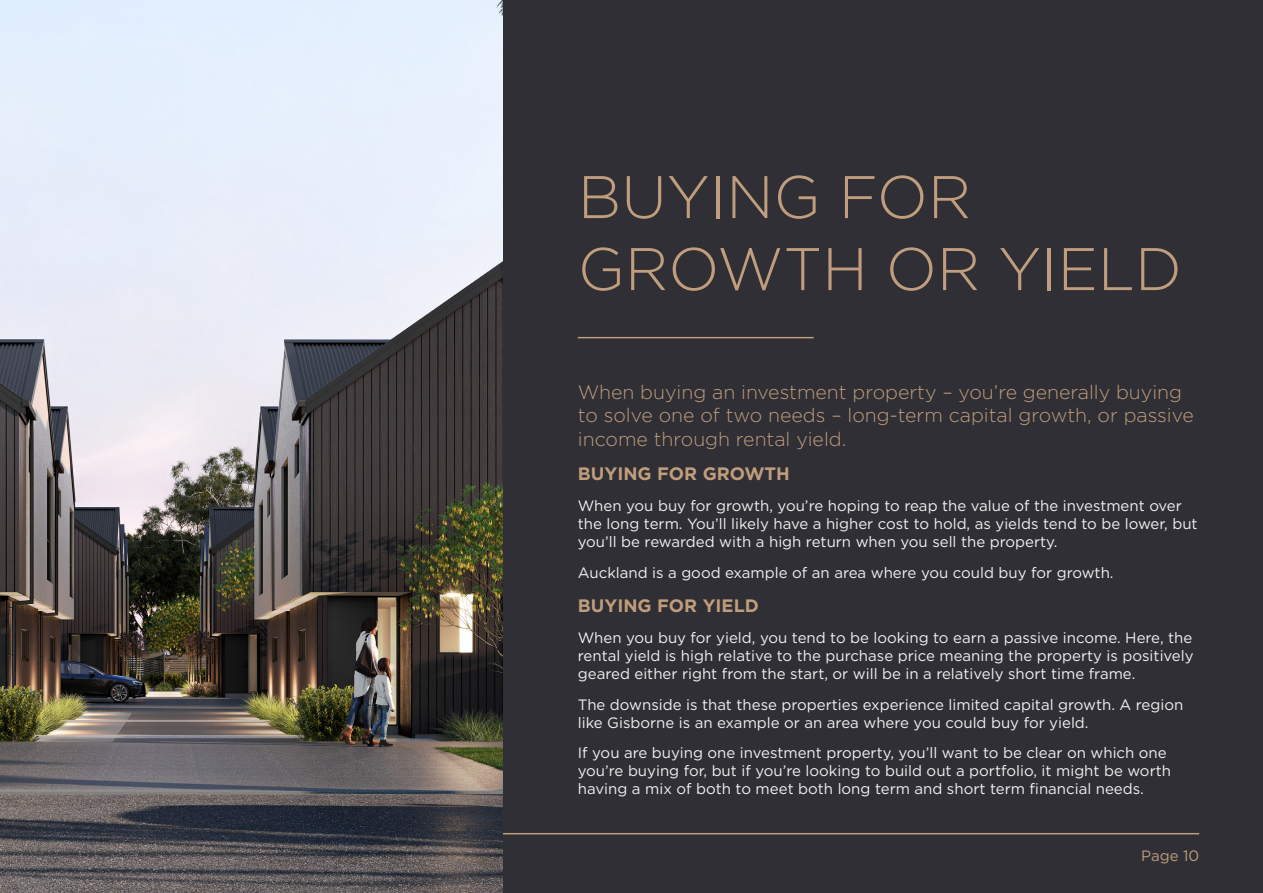
<style>
.page{position:relative;width:1263px;height:893px;background:#2f2f35}
.page>*{position:absolute;margin:0;border:0;box-sizing:border-box;transform-origin:0 0}
.t1{font:300 60px/72px "Gotham";color:#c09d7c}
.t2{font:300 19.5px/23.4px "Gotham";color:#c09d7c}
.t3{font:700 18px "Gotham";color:#c09d7c}
.t4{font:15px/18px "Gotham";color:#f1f1f3}
.t5{font:15px "Gotham";color:#c09d7c}
</style>
<div class="page">
<hr style="left:64px;top:833px;width:1135px;height:1px;background:#c09d7c">
<hr style="left:578px;top:337px;width:236px;height:1px;background:#c09d7c">
<img style="left:0;top:0;width:503px;height:893px">
<h1 class="t1" style="left:578px;top:159px;width:605px">BUYING FOR<br>GROWTH OR YIELD</h1>
<h2 class="t2" style="left:578px;top:380px;width:618px">When buying an investment property – you’re generally buying to solve one of two needs – long-term capital growth, or passive income through rental yield.</h2>
<p class="t3" style="left:578px;top:462px;width:214px">BUYING FOR GROWTH</p>
<p class="t4" style="left:578px;top:496px;width:621px">When you buy for growth, you’re hoping to reap the value of the investment over the long term. You’ll likely have a higher cost to hold, as yields tend to be lower, but you’ll be rewarded with a high return when you sell the property.</p>
<p class="t4" style="left:578px;top:563px;width:537px">Auckland is a good example of an area where you could buy for growth.</p>
<p class="t3" style="left:578px;top:594px;width:183px">BUYING FOR YIELD</p>
<p class="t4" style="left:578px;top:628px;width:617px;text-align:justify">When you buy for yield, you tend to be looking to earn a passive income. Here, the rental yield is high relative to the purchase price meaning the property is positively geared either right from the start, or will be in a relatively short time frame.</p>
<p class="t4" style="left:578px;top:695px;width:607px">The downside is that these properties experience limited capital growth. A region like Gisborne is an example or an area where you could buy for yield.</p>
<p class="t4" style="left:578px;top:744px;width:595px">If you are buying one investment property, you’ll want to be clear on which one you’re buying for, but if you’re looking to build out a portfolio, it might be worth having a mix of both to meet both long term and short term financial needs.</p>
<p class="t5" style="left:1141px;top:846px;width:59px">Page 10</p>
</div>
